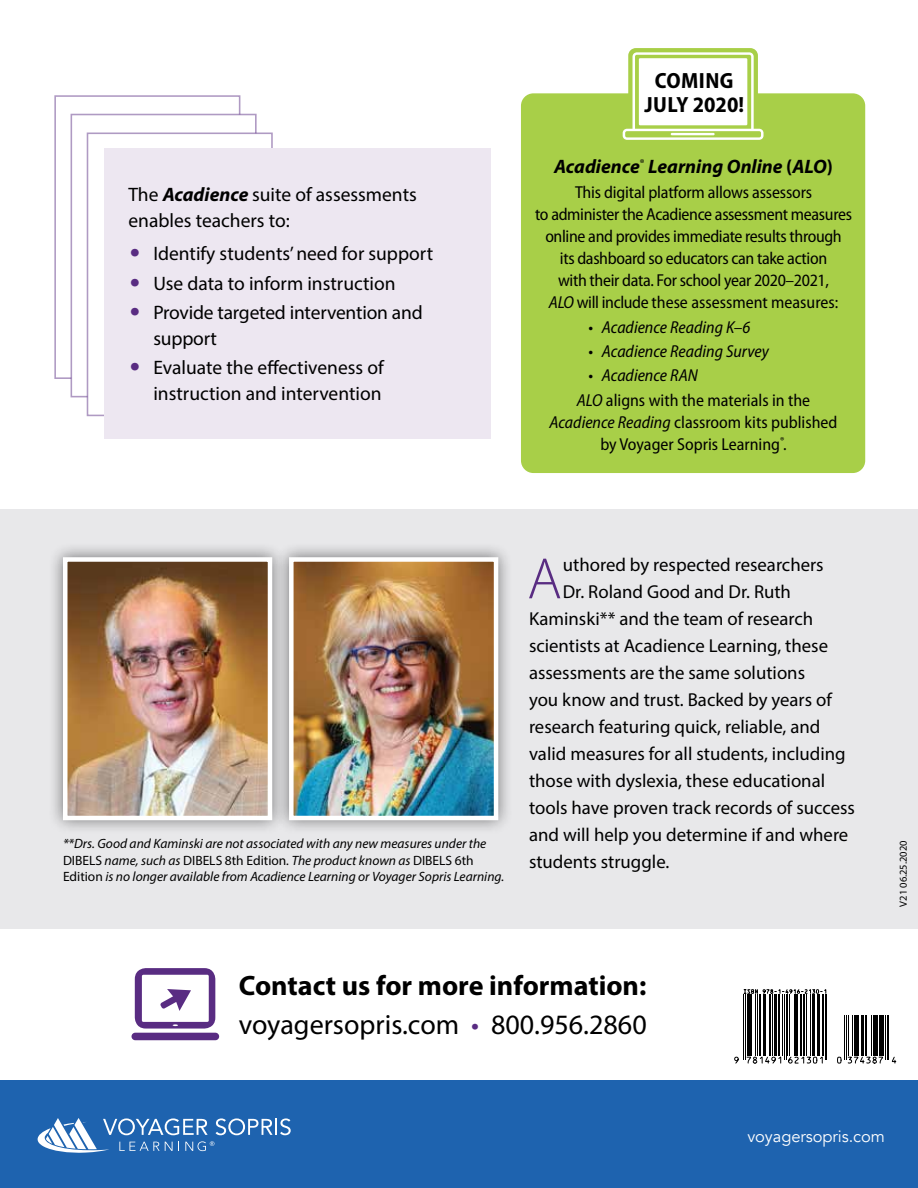
<style>
.page{position:relative;width:918px;height:1188px;background:#fff}
.page>*{position:absolute;margin:0;border:0;box-sizing:border-box;transform-origin:0 0}
.t1{font:300 58.8px "Myriad Pro";color:#592c82}
.t2{font:28.05px/39.5px "Myriad Pro";color:#000}
.t3{font:700 semi-condensed 22.05px/24.3px "Myriad Pro";letter-spacing:.02em;color:#000;text-align:center}
.t4{font:19.5px/29.5px "Myriad Pro";color:#000}
.t5{font:italic 700 19.5px "Myriad Pro";color:#000}
.t6{font:18.75px "Myriad Pro";color:#000}
.t7{font:semi-condensed 17.4px/21.9px "Myriad Pro";letter-spacing:-.02em;color:#000;text-align:center}
.t8{font:semi-condensed 17.4px/25.2px "Myriad Pro";color:#000}
.t9{font:italic semi-condensed 17.4px "Myriad Pro";color:#000}
.t10{font:16.5px "Avenir";letter-spacing:-.005em;color:#fff}
.t11{font:italic 13.5px/16.5px "Myriad Pro";color:#000}
.t12{font:10.5px "Myriad Pro";color:#000}
.s1{font-weight:700;font-style:italic}
.s2{font-style:normal}
.s3{font-style:italic}
.s4{font-weight:700}
.s5{color:#592c82}
</style>
<div class="page">
<div style="left:0;top:509px;width:918px;height:419px;background:#e8e8ea"></div>
<div style="left:0;top:1080px;width:918px;height:108px;background:#1e63af"></div>
<svg style="left:37px;top:1118px;width:254px;height:35px"></svg>
<div style="left:132px;top:1033px;width:87px;height:7px;background:#592c82;border-radius:4px"></div>
<svg style="left:135px;top:968px;width:80px;height:61px"></svg>
<div style="left:48px;top:542px;width:239px;height:293px;background:#000;opacity:.5"></div>
<img style="left:68px;top:562px;width:199px;height:253px">
<div style="left:63px;top:557px;width:209px;height:263px;border:4px solid #fff"></div>
<div style="left:274px;top:542px;width:240px;height:293px;background:#000;opacity:.5"></div>
<img style="left:294px;top:562px;width:199px;height:253px">
<div style="left:289px;top:557px;width:209px;height:263px;border:4px solid #fff"></div>
<hr style="left:743px;top:995px;width:1px;height:65px;background:#000">
<hr style="left:745px;top:995px;width:1px;height:65px;background:#000">
<hr style="left:747px;top:995px;width:2px;height:61px;background:#000">
<hr style="left:750px;top:995px;width:2px;height:61px;background:#000">
<hr style="left:755px;top:995px;width:1px;height:61px;background:#000">
<hr style="left:757px;top:995px;width:1px;height:61px;background:#000">
<hr style="left:759px;top:995px;width:2px;height:61px;background:#000">
<hr style="left:763px;top:995px;width:1px;height:61px;background:#000">
<hr style="left:765px;top:995px;width:1px;height:61px;background:#000">
<hr style="left:769px;top:995px;width:2px;height:61px;background:#000">
<hr style="left:772px;top:995px;width:1px;height:61px;background:#000">
<hr style="left:774px;top:995px;width:3px;height:61px;background:#000">
<hr style="left:779px;top:995px;width:1px;height:61px;background:#000">
<hr style="left:782px;top:995px;width:1px;height:61px;background:#000">
<hr style="left:784px;top:995px;width:1px;height:65px;background:#000">
<hr style="left:786px;top:995px;width:1px;height:65px;background:#000">
<hr style="left:787px;top:995px;width:1px;height:61px;background:#000">
<hr style="left:789px;top:995px;width:1px;height:61px;background:#000">
<hr style="left:794px;top:995px;width:1px;height:61px;background:#000">
<hr style="left:796px;top:995px;width:2px;height:61px;background:#000">
<hr style="left:800px;top:995px;width:2px;height:61px;background:#000">
<hr style="left:803px;top:995px;width:2px;height:61px;background:#000">
<hr style="left:806px;top:995px;width:1px;height:61px;background:#000">
<hr style="left:810px;top:995px;width:1px;height:61px;background:#000">
<hr style="left:812px;top:995px;width:3px;height:61px;background:#000">
<hr style="left:817px;top:995px;width:1px;height:61px;background:#000">
<hr style="left:818px;top:995px;width:2px;height:61px;background:#000">
<hr style="left:822px;top:995px;width:2px;height:61px;background:#000">
<hr style="left:825px;top:995px;width:1px;height:65px;background:#000">
<hr style="left:826px;top:995px;width:1px;height:65px;background:#000">
<svg style="left:734px;top:1056px;width:89px;height:8px"></svg>
<svg style="left:744px;top:989px;width:82px;height:5px"></svg>
<svg style="left:837px;top:1015px;width:60px;height:49px"></svg>
<div style="left:521px;top:93px;width:344px;height:380px;background:#a8cf48;border-radius:12px"></div>
<svg style="left:615px;top:48px;width:156px;height:92px"></svg>
<svg style="left:54px;top:95px;width:187px;height:284px"></svg>
<svg style="left:70px;top:113px;width:187px;height:285px"></svg>
<svg style="left:86px;top:132px;width:187px;height:285px"></svg>
<div style="left:104px;top:148px;width:386px;height:291px;background:#ede7f1"></div>
<p class="t4" style="left:128px;top:182px;width:290px;line-height:25.5px">The <span class="s1">Acadience</span> suite of assessments enables teachers to:</p>
<p class="t4" style="left:153px;top:239px;width:281px">Identify students’ need for support<br>Use data to inform instruction<br>Provide targeted intervention and</p>
<p class="t4" style="left:153px;top:323px;width:232px">support<br>Evaluate the effectiveness of</p>
<p class="t4" style="left:153px;top:378px;width:230px">instruction and intervention</p>
<p class="t3" style="left:644px;top:68px;width:101px">COMING<br>JULY 2020!</p>
<p class="t5" style="left:554px;top:154px;width:280px">Acadience<sup>®</sup> Learning Online <span class="s2">(</span>ALO<span class="s2">)</span></p>
<p class="t7" style="left:535px;top:182px;width:318px">This digital platform allows assessors<br>to administer the Acadience assessment measures online and provides immediate results through<br>its dashboard so educators can take action<br>with their data. For school year 2020–2021,<br><span class="s3">ALO</span> will include these assessment measures:</p>
<p class="t9" style="left:588px;top:318px;width:164px"><span class="s2">•</span> Acadience Reading K–6</p>
<p class="t9" style="left:588px;top:342px;width:182px"><span class="s2">•</span> Acadience Reading Survey</p>
<p class="t8" style="left:577px;top:363px;width:235px;text-indent:12px">• <span class="s3">Acadience RAN<br>ALO</span> aligns with the materials in the</p>
<p class="t8" style="left:550px;top:412px;width:289px;line-height:21.9px;text-align:center"><span class="s3">Acadience Reading</span> classroom kits published by Voyager Sopris Learning<sup>®</sup>.</p>
<h1 class="t1" style="left:527px;top:546px;width:36px">A</h1>
<p class="t6" style="left:563px;top:553px;width:262px">uthored by respected researchers</p>
<p class="t6" style="left:563px;top:580px;width:230px">Dr. Roland Good and Dr. Ruth</p>
<p class="t6" style="left:529px;top:607px;width:286px">Kaminski** and the team of research</p>
<p class="t6" style="left:529px;top:634px;width:301px">scientists at Acadience Learning, these</p>
<p class="t6" style="left:529px;top:661px;width:278px">assessments are the same solutions</p>
<p class="t6" style="left:529px;top:688px;width:304px">you know and trust. Backed by years of</p>
<p class="t6" style="left:529px;top:715px;width:293px">research featuring quick, reliable, and</p>
<p class="t6" style="left:529px;top:742px;width:318px">valid measures for all students, including</p>
<p class="t6" style="left:529px;top:769px;width:298px">those with dyslexia, these educational</p>
<p class="t6" style="left:529px;top:796px;width:327px">tools have proven track records of success</p>
<p class="t6" style="left:529px;top:823px;width:321px">and will help you determine if and where</p>
<p class="t6" style="left:529px;top:850px;width:142px">students struggle.</p>
<p class="t11" style="left:63px;top:835px;width:443px">**Drs. Good and Kaminski are not associated with any new measures under the<br><span class="s2">DIBELS</span> name, such as <span class="s2">DIBELS 8th Edition</span>. The product known as <span class="s2">DIBELS 6th<br>Edition</span> is no longer available from Acadience Learning or Voyager Sopris Learning.</p>
<p class="t12" style="left:897px;top:907px;width:68px;rotate:-90deg">V21 06.25.2020</p>
<h2 class="t2" style="left:239px;top:965px;width:409px"><span class="s4">Contact us for more information: </span>voyagersopris.com <span class="s5">•</span> 800.956.2860</h2>
<p class="t10" style="left:747px;top:1127px;width:139px">voyagersopris.com</p>
</div>
